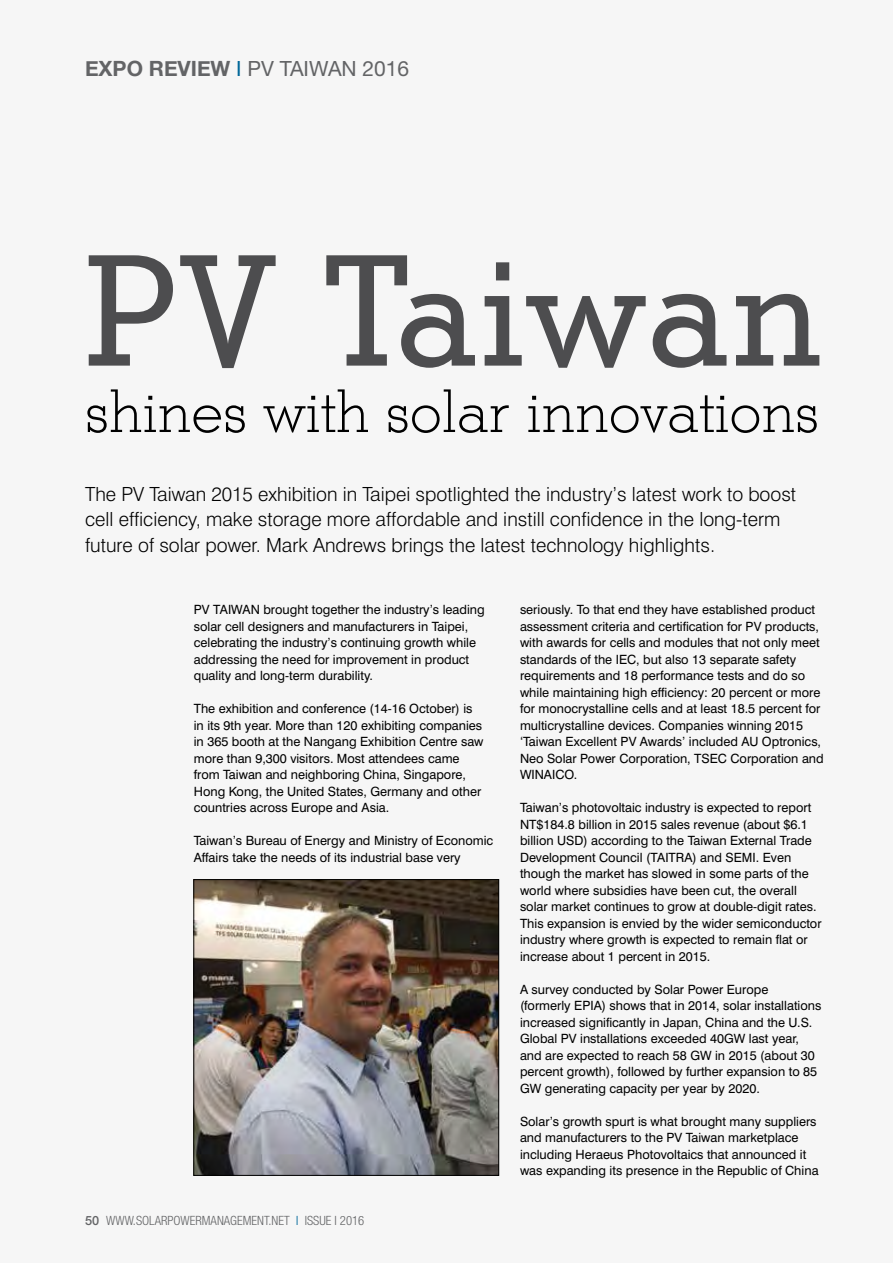
<style>
.page{position:relative;width:893px;height:1263px;background:#f6f6f6}
.page>*{position:absolute;margin:0;border:0;box-sizing:border-box;transform-origin:0 0}
.t1{font:500 153.15px "Stymie BT";color:#4d4d4f}
.t2{font:300 59.55px "Stymie BT";color:#000}
.t3{font:21px "Helvetica Neue";color:#636466}
.t4{font:300 19.5px/25.5px "Swiss 721 BT";color:#000}
.t5{font:12.75px/16.5px "Swiss 721 BT";color:#000}
.t6{font:300 condensed 12.75px "Helvetica Neue";color:#636466}
.s1{font-weight:700}
.s2{color:#006799}
.s3{font-weight:500;font-stretch:normal}
.s4{font-stretch:normal;color:#006799}
</style>
<div class="page">
<img style="left:195px;top:881px;width:302px;height:293px">
<div style="left:193px;top:879px;width:306px;height:297px;border:1px solid #000"></div>
<h3 class="t3" style="left:85px;top:56px;width:326px"><span class="s1">EXPO REVIEW</span> <span class="s2">I</span> PV TAIWAN 2016</h3>
<h1 class="t1" style="left:85px;top:218px;width:740px">PV Taiwan</h1>
<h2 class="t2" style="left:85px;top:375px;width:735px">shines with solar innovations</h2>
<p class="t4" style="left:85px;top:481px;width:713px">The PV Taiwan 2015 exhibition in Taipei spotlighted the industry’s latest work to boost cell efficiency, make storage more affordable and instill confidence in the long-term future of solar power. Mark Andrews brings the latest technology highlights.</p>
<p class="t5" style="left:194px;top:601px;width:292px">PV TAIWAN brought together the industry’s leading solar cell designers and manufacturers in Taipei, celebrating the industry’s continuing growth while addressing the need for improvement in product quality and long-term durability.</p>
<p class="t5" style="left:194px;top:700px;width:291px">The exhibition and conference (14-16 October) is in its 9th year. More than 120 exhibiting companies in 365 booth at the Nangang Exhibition Centre saw more than 9,300 visitors. Most attendees came from Taiwan and neighboring China, Singapore, Hong Kong, the United States, Germany and other countries across Europe and Asia.</p>
<p class="t5" style="left:194px;top:832px;width:301px">Taiwan’s Bureau of Energy and Ministry of Economic<br>Affairs take the needs of its industrial base very</p>
<p class="t6" style="left:85px;top:1213px;width:281px"><span class="s3">50</span> WWW.SOLARPOWERMANAGEMENT.NET <span class="s4">I</span> ISSUE I 2016</p>
<p class="t5" style="left:520px;top:601px;width:305px">seriously. To that end they have established product assessment criteria and certification for PV products, with awards for cells and modules that not only meet standards of the IEC, but also 13 separate safety requirements and 18 performance tests and do so while maintaining high efficiency: 20 percent or more for monocrystalline cells and at least 18.5 percent for multicrystalline devices. Companies winning 2015 ‘Taiwan Excellent PV Awards’ included AU Optronics, Neo Solar Power Corporation, TSEC Corporation and WINAICO.</p>
<p class="t5" style="left:520px;top:799px;width:303px">Taiwan’s photovoltaic industry is expected to report NT$184.8 billion in 2015 sales revenue (about $6.1 billion USD) according to the Taiwan External Trade Development Council (TAITRA) and SEMI. Even though the market has slowed in some parts of the world where subsidies have been cut, the overall solar market continues to grow at double-digit rates.<br>This expansion is envied by the wider semiconductor industry where growth is expected to remain flat or increase about 1 percent in 2015.</p>
<p class="t5" style="left:520px;top:981px;width:303px">A survey conducted by Solar Power Europe (formerly EPIA) shows that in 2014, solar installations increased significantly in Japan, China and the U.S.<br>Global PV installations exceeded 40GW last year, and are expected to reach 58 GW in 2015 (about 30 percent growth), followed by further expansion to 85<br>GW generating capacity per year by 2020.</p>
<p class="t5" style="left:520px;top:1113px;width:300px">Solar’s growth spurt is what brought many suppliers and manufacturers to the PV Taiwan marketplace including Heraeus Photovoltaics that announced it was expanding its presence in the Republic of China</p>
</div>
